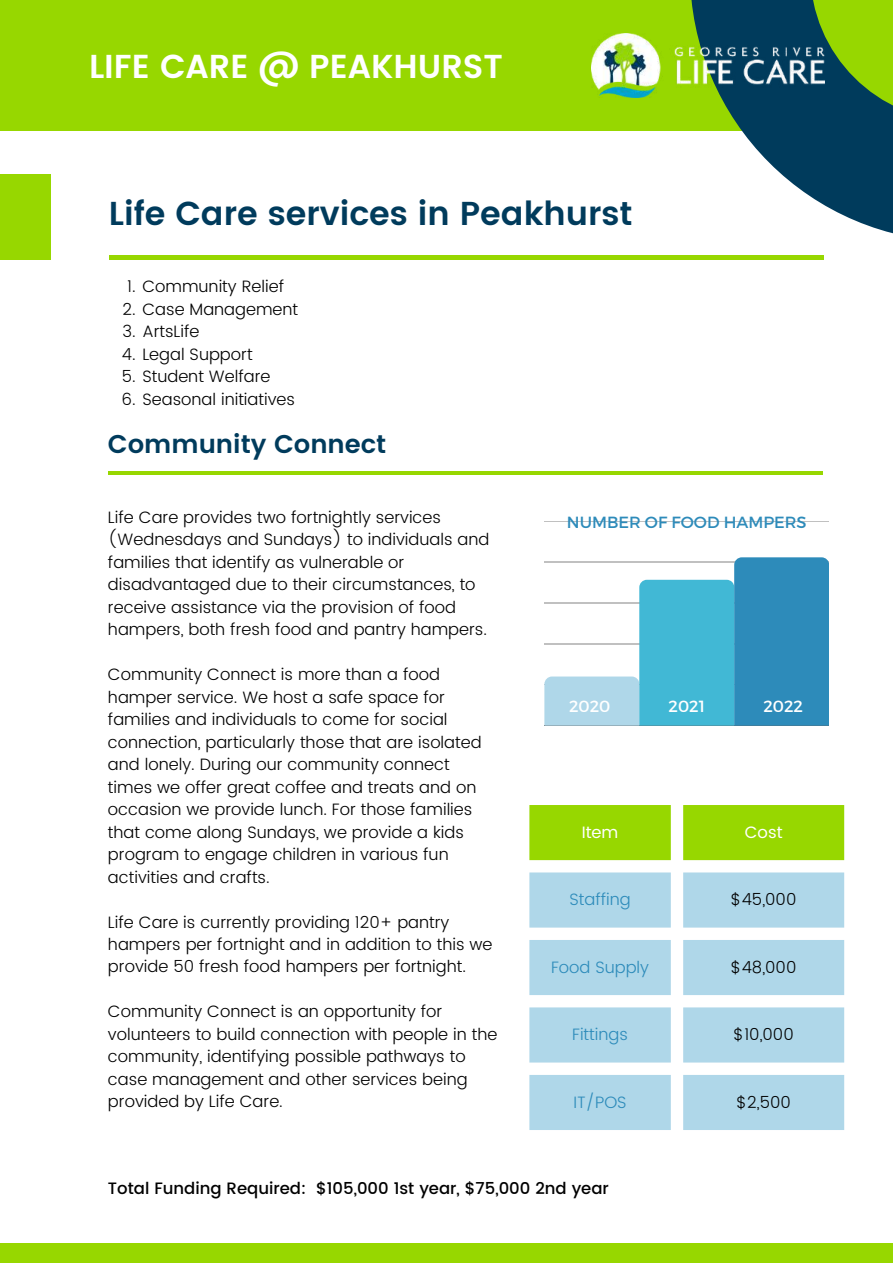
<style>
.page{position:relative;width:893px;height:1264px;background:#fff}
.page>*{position:absolute;margin:0;border:0;box-sizing:border-box;transform-origin:0 0}
.t1{font:600 33.15px "Poppins";color:#003b5c}
.t2{font:600 33.15px "Poppins";color:#fff}
.t3{font:600 25.65px "Poppins";color:#003b5c}
.t4{font:300 16.5px/22.5px "Poppins";color:#000}
.t5{font:500 16.5px "Poppins";color:#000}
.t6{font:300 16.5px "Poppins";color:#2d8bba}
.t7{font:16.5px "Poppins";color:#fff}
.t8{font:16.2px "Montserrat";color:#2d8bba}
.t9{font:16.2px "Montserrat";color:#fff}
</style>
<div class="page">
<div style="left:0;top:1243px;width:892px;height:19px;background:#97d700"></div>
<hr style="left:108px;top:471px;width:714px;height:3px;background:#97d700">
<div style="left:109px;top:255px;width:714px;height:5px;background:#97d700"></div>
<div style="left:0;top:174px;width:50px;height:86px;background:#97d700"></div>
<div style="left:0;top:0;width:892px;height:131px;background:#97d700"></div>
<hr style="left:544px;top:521px;width:285px;height:1px;background:#000">
<hr style="left:544px;top:725px;width:285px;height:1px;background:#000">
<svg style="left:544px;top:557px;width:285px;height:168px"></svg>
<div style="left:529px;top:805px;width:315px;height:55px;background:#97d700"></div>
<svg style="left:529px;top:872px;width:315px;height:257px;fill:#afd7e9"></svg>
<svg style="left:691px;top:0;width:201px;height:233px;fill:#003b5c"></svg>
<img style="left:592px;top:33px;width:232px;height:64px">
<h1 class="t2" style="left:89px;top:47px;width:415px">LIFE CARE @ PEAKHURST</h1>
<h1 class="t1" style="left:109px;top:194px;width:525px">Life Care services in Peakhurst</h1>
<p class="t4" style="left:127px;top:275px;width:158px">1. Community Relief</p>
<p class="t4" style="left:123px;top:297px;width:177px">2. Case Management</p>
<p class="t4" style="left:122px;top:320px;width:78px">3. ArtsLife</p>
<p class="t4" style="left:122px;top:342px;width:132px">4. Legal Support</p>
<p class="t4" style="left:122px;top:365px;width:150px">5. Student Welfare</p>
<p class="t4" style="left:121px;top:387px;width:175px">6. Seasonal initiatives</p>
<h2 class="t3" style="left:108px;top:429px;width:280px">Community Connect</h2>
<p class="t4" style="left:108px;top:505px;width:383px">Life Care provides two fortnightly services (Wednesdays and Sundays) to individuals and families that identify as vulnerable or disadvantaged due to their circumstances, to receive assistance via the provision of food hampers, both fresh food and pantry hampers.</p>
<p class="t4" style="left:108px;top:663px;width:375px">Community Connect is more than a food hamper service. We host a safe space for families and individuals to come for social connection, particularly those that are isolated and lonely. During our community connect times we offer great coffee and treats and on occasion we provide lunch. For those families that come along Sundays, we provide a kids program to engage children in various fun activities and crafts.</p>
<p class="t4" style="left:108px;top:910px;width:386px">Life Care is currently providing 120+ pantry hampers per fortnight and in addition to this we provide 50 fresh food hampers per fortnight.</p>
<p class="t4" style="left:108px;top:1000px;width:391px">Community Connect is an opportunity for volunteers to build connection with people in the community, identifying possible pathways to case management and other services being provided by Life Care.</p>
<p class="t8" style="left:567px;top:511px;width:241px">NUMBER OF FOOD HAMPERS</p>
<p class="t9" style="left:569px;top:696px;width:43px">2020</p>
<p class="t9" style="left:668px;top:696px;width:38px">2021</p>
<p class="t9" style="left:763px;top:696px;width:41px">2022</p>
<p class="t7" style="left:581px;top:822px;width:38px">Item</p>
<p class="t7" style="left:744px;top:822px;width:39px">Cost</p>
<p class="t6" style="left:569px;top:889px;width:63px">Staffing</p>
<p class="t4" style="left:730px;top:888px;width:67px">$45,000</p>
<p class="t6" style="left:551px;top:957px;width:99px">Food Supply</p>
<p class="t4" style="left:730px;top:955px;width:67px">$48,000</p>
<p class="t6" style="left:572px;top:1024px;width:57px">Fittings</p>
<p class="t4" style="left:733px;top:1023px;width:62px">$10,000</p>
<p class="t6" style="left:573px;top:1092px;width:55px">IT/POS</p>
<p class="t4" style="left:736px;top:1090px;width:56px">$2,500</p>
<p class="t5" style="left:108px;top:1178px;width:502px">Total Funding Required: $105,000 1st year, $75,000 2nd year</p>
</div>
